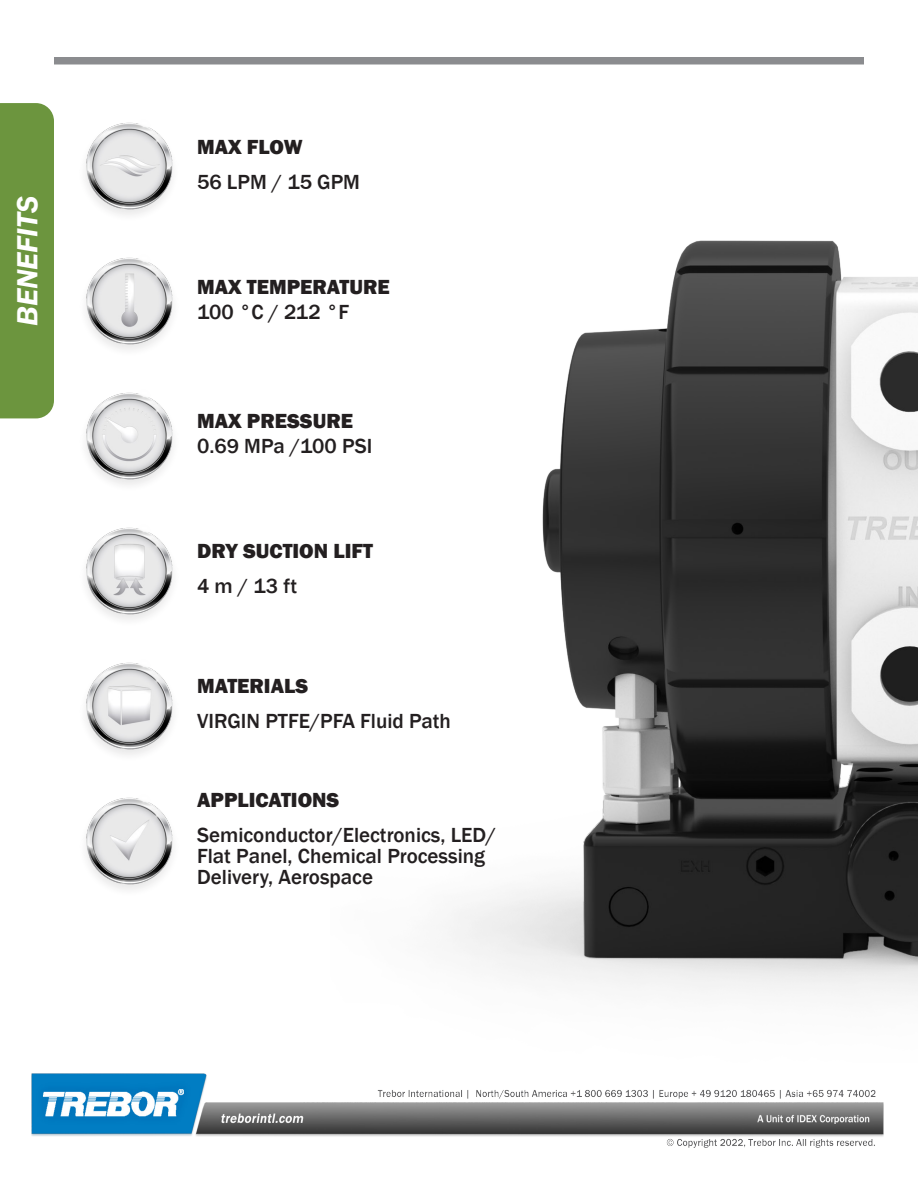
<style>
.page{position:relative;width:918px;height:1188px;background:#fff}
.page>*{position:absolute;margin:0;border:0;box-sizing:border-box;transform-origin:0 0}
.Blue_Italic_Subheads{font:italic 600 30px "Franklin Gothic";color:#fff}
.Body_Copy{font:500 21px/21px "Franklin Gothic";color:#231f20}
.Body_Copy-2{font:800 21px "Franklin Gothic";color:#231f20}
</style>
<div class="page">
<img style="left:31px;top:1073px;width:853px;height:75px">
<div style="left:54px;top:57px;width:810px;height:7px;background:#8b8c8f"></div>
<div style="left:0;top:103px;width:54px;height:315px;background:#6c953e"></div>
<img style="left:86px;top:662px;width:87px;height:93px">
<img style="left:86px;top:797px;width:87px;height:93px">
<img style="left:85px;top:122px;width:88px;height:93px">
<img style="left:86px;top:257px;width:87px;height:93px">
<img style="left:86px;top:392px;width:87px;height:93px">
<img style="left:86px;top:527px;width:87px;height:93px">
<img style="left:448px;top:240px;width:470px;height:753px">
<p class="Blue_Italic_Subheads" style="left:8px;top:326px;width:132px;rotate:-90deg">BENEFITS</p>
<p class="Body_Copy-2" style="left:197px;top:134px;width:107px">MAX FLOW</p>
<p class="Body_Copy" style="left:197px;top:171px;width:165px">56 LPM / 15 GPM</p>
<p class="Body_Copy-2" style="left:197px;top:273px;width:194px">MAX TEMPERATURE</p>
<p class="Body_Copy" style="left:197px;top:302px;width:153px">100 °C / 212 °F</p>
<p class="Body_Copy-2" style="left:197px;top:407px;width:157px">MAX PRESSURE</p>
<p class="Body_Copy" style="left:197px;top:436px;width:177px">0.69 MPa /100 PSI</p>
<p class="Body_Copy-2" style="left:197px;top:538px;width:177px">DRY SUCTION LIFT</p>
<p class="Body_Copy" style="left:197px;top:575px;width:102px">4 m / 13 ft</p>
<p class="Body_Copy-2" style="left:197px;top:673px;width:113px">MATERIALS</p>
<p class="Body_Copy" style="left:197px;top:710px;width:255px">VIRGIN PTFE/PFA Fluid Path</p>
<p class="Body_Copy-2" style="left:197px;top:787px;width:144px">APPLICATIONS</p>
<p class="Body_Copy" style="left:197px;top:824px;width:301px">Semiconductor/Electronics, LED/<br>Flat Panel, Chemical Processing<br>Delivery, Aerospace</p>
</div>
